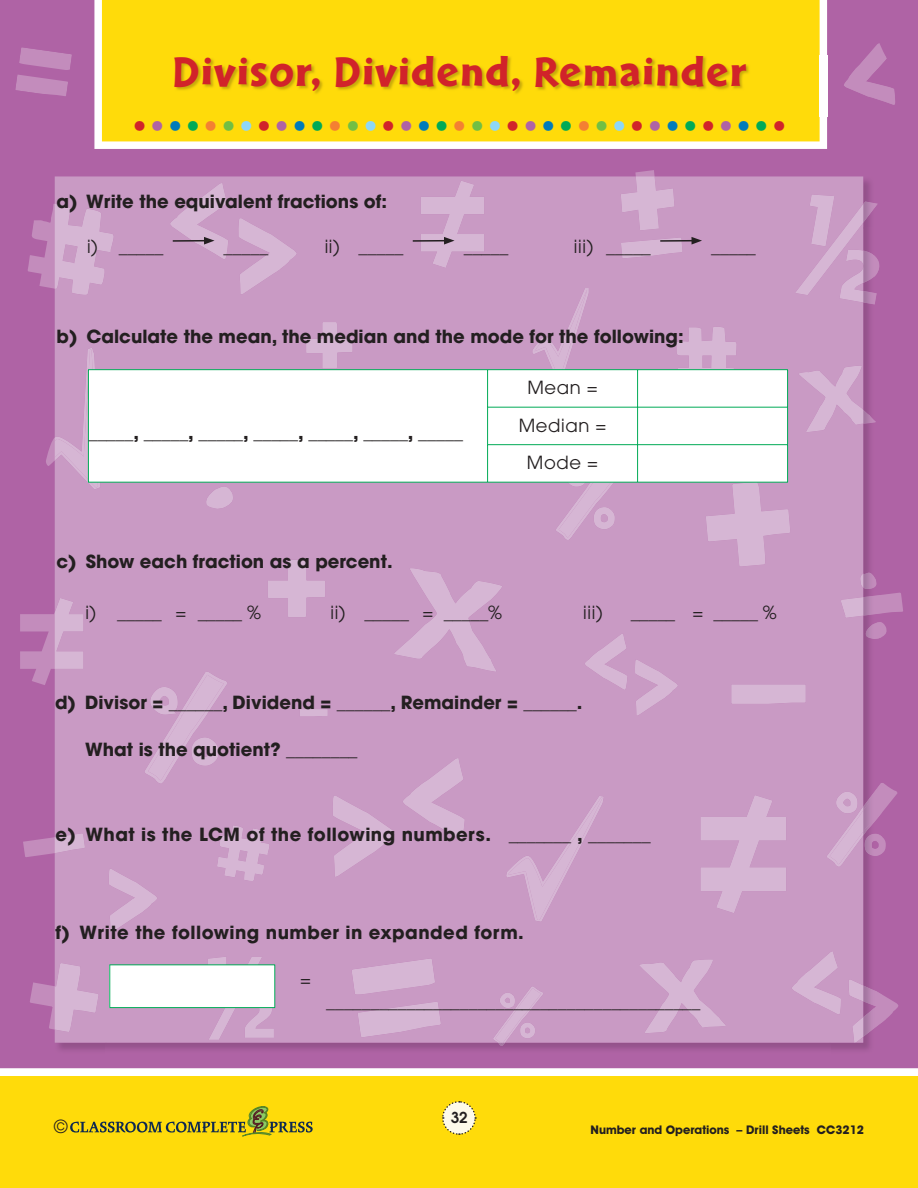
<style>
.page{position:relative;width:918px;height:1188px;background:#fff}
.page>*{position:absolute;margin:0;border:0;box-sizing:border-box;transform-origin:0 0}
.t1{font:43.5px "Cal Sans Heavy KA";letter-spacing:.035em;color:#d1232a}
.t2{font:700 42px "Futura";color:#d1232a}
.t3{font:700 18px "Avant Garde";color:#231f20}
.t4{font:18px/37.5px "Avant Garde";letter-spacing:.04em;color:#231f20;text-align:center}
.t5{font:700 18px "Avant Garde";letter-spacing:.025em;color:#231f20}
.t6{font:600 15px "Avant Garde";color:#231f20}
.t7{font:700 12px "Avant Garde IT Cby BT";color:#231f20}
.s1{color:#af63a5}
.s2{color:#007bba}
.s3{color:#00aa56}
.s4{color:#f48032}
.s5{color:#71bf44}
.s6{color:#8dd7f7}
</style>
<div class="page">
<div style="left:0;top:1076px;width:918px;height:112px;background:#ffdb0a"></div>
<svg style="left:442px;top:1101px;width:35px;height:34px"></svg>
<div style="left:0;top:0;width:918px;height:1069px;background:#af63a5"></div>
<svg style="left:94px;top:0;width:733px;height:149px;background:#fede23"></svg>
<svg style="left:15px;top:47px;width:57px;height:49px;background:#ba7ab2"></svg>
<svg style="left:844px;top:43px;width:52px;height:13px"></svg>
<svg style="left:70px;top:1106px;width:243px;height:30px"></svg>
<img style="left:830px;top:227px;width:52px;height:836px">
<img style="left:54px;top:296px;width:51px;height:767px">
<img style="left:105px;top:1043px;width:725px;height:20px">
<div style="left:55px;top:176px;width:808px;height:867px;background:#c99ac4"></div>
<svg style="left:30px;top:963px;width:69px;height:69px;background:#c695c1"></svg>
<svg style="left:23px;top:833px;width:62px;height:24px"></svg>
<svg style="left:798px;top:366px;width:78px;height:66px;background:#c79ac3"></svg>
<svg style="left:841px;top:572px;width:62px;height:67px;background:#bc83b5"></svg>
<svg style="left:28px;top:204px;width:88px;height:92px;background:#c99ac4"></svg>
<svg style="left:45px;top:348px;width:55px;height:142px;background:#c594c0"></svg>
<svg style="left:621px;top:170px;width:54px;height:60px;background:#cda2c9"></svg>
<svg style="left:621px;top:237px;width:62px;height:21px"></svg>
<svg style="left:20px;top:598px;width:63px;height:87px;background:#c38ebd"></svg>
<svg style="left:795px;top:195px;width:85px;height:109px;background:#c698c2"></svg>
<svg style="left:109px;top:869px;width:48px;height:63px;background:#cea5ca"></svg>
<svg style="left:827px;top:783px;width:71px;height:84px;background:#c08ab9"></svg>
<svg style="left:792px;top:951px;width:49px;height:63px;background:#cea5ca"></svg>
<svg style="left:848px;top:979px;width:51px;height:64px;background:#ba7fb3"></svg>
<svg style="left:676px;top:327px;width:62px;height:42px;background:#d0aacd"></svg>
<svg style="left:701px;top:795px;width:85px;height:118px;background:#cfa8cc"></svg>
<svg style="left:706px;top:482px;width:84px;height:85px;background:#cfa7cb"></svg>
<svg style="left:238px;top:218px;width:59px;height:77px;background:#cea5ca"></svg>
<svg style="left:208px;top:957px;width:66px;height:83px"></svg>
<svg style="left:145px;top:672px;width:83px;height:112px;background:#cda4ca"></svg>
<div style="left:238px;top:850px;width:292px;height:183px;background:#c99ac4"></div>
<svg style="left:173px;top:483px;width:81px;height:26px;background:#cb9fc7"></svg>
<svg style="left:217px;top:825px;width:54px;height:57px;background:#cfa8cc"></svg>
<svg style="left:352px;top:958px;width:89px;height:79px;background:#d0a9cd"></svg>
<svg style="left:639px;top:959px;width:87px;height:74px;background:#cea5ca"></svg>
<svg style="left:493px;top:986px;width:50px;height:60px;background:#caa0c6"></svg>
<svg style="left:268px;top:560px;width:57px;height:57px;background:#cfa8cc"></svg>
<svg style="left:505px;top:795px;width:99px;height:127px;background:#cb9fc6"></svg>
<svg style="left:533px;top:288px;width:56px;height:81px;background:#cba0c7"></svg>
<svg style="left:731px;top:684px;width:75px;height:20px"></svg>
<svg style="left:306px;top:322px;width:47px;height:47px;background:#cfa7cb"></svg>
<svg style="left:403px;top:758px;width:62px;height:81px;background:#cea5ca"></svg>
<svg style="left:333px;top:796px;width:62px;height:81px;background:#cea5ca"></svg>
<svg style="left:300px;top:709px;width:28px;height:7px"></svg>
<svg style="left:585px;top:634px;width:42px;height:56px;background:#cea5ca"></svg>
<svg style="left:635px;top:660px;width:43px;height:56px;background:#cea5ca"></svg>
<svg style="left:556px;top:483px;width:71px;height:57px;background:#cda3c9"></svg>
<svg style="left:394px;top:568px;width:108px;height:104px;background:#cea4ca"></svg>
<img style="left:174px;top:56px;width:744px;height:60px">
<img style="left:844px;top:56px;width:52px;height:49px">
<svg style="left:89px;top:370px;width:698px;height:112px"></svg>
<hr style="left:88px;top:369px;width:400px;height:1px;background:#00aa56">
<hr style="left:88px;top:370px;width:1px;height:37px;background:#00aa56">
<hr style="left:488px;top:369px;width:150px;height:1px;background:#00aa56">
<hr style="left:487px;top:370px;width:1px;height:37px;background:#00aa56">
<hr style="left:638px;top:369px;width:150px;height:1px;background:#00aa56">
<hr style="left:637px;top:370px;width:1px;height:37px;background:#00aa56">
<hr style="left:787px;top:370px;width:1px;height:37px;background:#00aa56">
<hr style="left:88px;top:407px;width:1px;height:38px;background:#00aa56">
<hr style="left:487px;top:407px;width:151px;height:1px;background:#00aa56">
<hr style="left:487px;top:408px;width:1px;height:36px;background:#00aa56">
<hr style="left:638px;top:407px;width:150px;height:1px;background:#00aa56">
<hr style="left:637px;top:408px;width:1px;height:36px;background:#00aa56">
<hr style="left:787px;top:408px;width:1px;height:36px;background:#00aa56">
<hr style="left:88px;top:445px;width:1px;height:37px;background:#00aa56">
<hr style="left:487px;top:444px;width:151px;height:1px;background:#00aa56">
<hr style="left:487px;top:445px;width:1px;height:37px;background:#00aa56">
<hr style="left:638px;top:444px;width:150px;height:1px;background:#00aa56">
<hr style="left:637px;top:445px;width:1px;height:37px;background:#00aa56">
<hr style="left:787px;top:445px;width:1px;height:37px;background:#00aa56">
<hr style="left:88px;top:482px;width:550px;height:1px;background:#00aa56">
<hr style="left:638px;top:482px;width:150px;height:1px;background:#00aa56">
<svg style="left:170px;top:183px;width:58px;height:76px;background:#caa2c7"></svg>
<hr style="left:413px;top:240px;width:33px;height:2px;background:#231f20">
<svg style="left:421px;top:181px;width:63px;height:87px;background:#cda6c9"></svg>
<hr style="left:660px;top:240px;width:34px;height:2px;background:#231f20">
<svg style="left:691px;top:237px;width:11px;height:8px"></svg>
<div style="left:110px;top:965px;width:165px;height:43px;background:#fff"></div>
<hr style="left:109px;top:964px;width:166px;height:1px;background:#00aa56">
<hr style="left:109px;top:965px;width:1px;height:42px;background:#00aa56">
<hr style="left:274px;top:965px;width:1px;height:42px;background:#00aa56">
<hr style="left:109px;top:1007px;width:166px;height:1px;background:#00aa56">
<h1 class="t1" style="left:173px;top:56px;width:575px">Divisor, Dividend, Remainder</h1>
<h2 class="t2" style="left:133px;top:95px;width:655px">.<span class="s1">.</span><span class="s2">.</span><span class="s3">.</span><span class="s4">.</span><span class="s5">.</span><span class="s6">.</span>.<span class="s1">.</span><span class="s2">.</span><span class="s3">.</span><span class="s4">.</span><span class="s5">.</span><span class="s6">.</span>.<span class="s1">.</span><span class="s2">.</span><span class="s3">.</span><span class="s4">.</span><span class="s5">.</span><span class="s6">.</span>.<span class="s1">.</span><span class="s2">.</span><span class="s3">.</span><span class="s4">.</span><span class="s5">.</span><span class="s6">.</span>.<span class="s1">.</span><span class="s2">.</span><span class="s3">.</span>.<span class="s1">.</span><span class="s2">.</span><span class="s3">.</span>.</h2>
<p class="t3" style="left:57px;top:194px;width:332px">a) Write the equivalent fractions of:</p>
<p class="t4" style="left:87px;top:230px;width:78px">i) _____</p>
<p class="t4" style="left:224px;top:230px;width:46px">_____</p>
<p class="t4" style="left:325px;top:230px;width:80px">ii) _____</p>
<p class="t4" style="left:464px;top:230px;width:46px">_____</p>
<p class="t4" style="left:574px;top:230px;width:79px">iii) _____</p>
<p class="t4" style="left:711px;top:230px;width:46px">_____</p>
<p class="t3" style="left:57px;top:330px;width:629px">b) Calculate the mean, the median and the mode for the following:</p>
<p class="t3" style="left:89px;top:426px;width:376px">_____, _____, _____, _____, _____, _____, _____</p>
<p class="t4" style="left:519px;top:370px;width:89px">Mean =<br>Median =<br>Mode =</p>
<p class="t3" style="left:57px;top:554px;width:338px">c) Show each fraction as a percent.</p>
<p class="t4" style="left:85px;top:596px;width:177px">i) _____ = _____ %</p>
<p class="t4" style="left:330px;top:596px;width:173px">ii) _____ = _____%</p>
<p class="t4" style="left:583px;top:596px;width:21px">iii)</p>
<p class="t4" style="left:631px;top:596px;width:148px">_____ = _____ %</p>
<p class="t3" style="left:55px;top:696px;width:529px">d) Divisor = ______, Dividend = ______, Remainder = ______.</p>
<p class="t3" style="left:85px;top:742px;width:274px">What is the quotient? ________</p>
<p class="t5" style="left:55px;top:828px;width:597px">e) What is the LCM of the following numbers. _______ , _______</p>
<p class="t5" style="left:55px;top:926px;width:470px">f) Write the following number in expanded form.</p>
<p class="t4" style="left:300px;top:963px;width:12px">=</p>
<p class="t3" style="left:326px;top:995px;width:376px">__________________________________________</p>
<p class="t6" style="left:451px;top:1112px;width:18px">32</p>
<p class="t4" style="left:54px;top:1109px;width:15px">©</p>
<p class="t7" style="left:591px;top:1125px;width:275px">Number and Operations – Drill Sheets CC3212</p>
</div>
